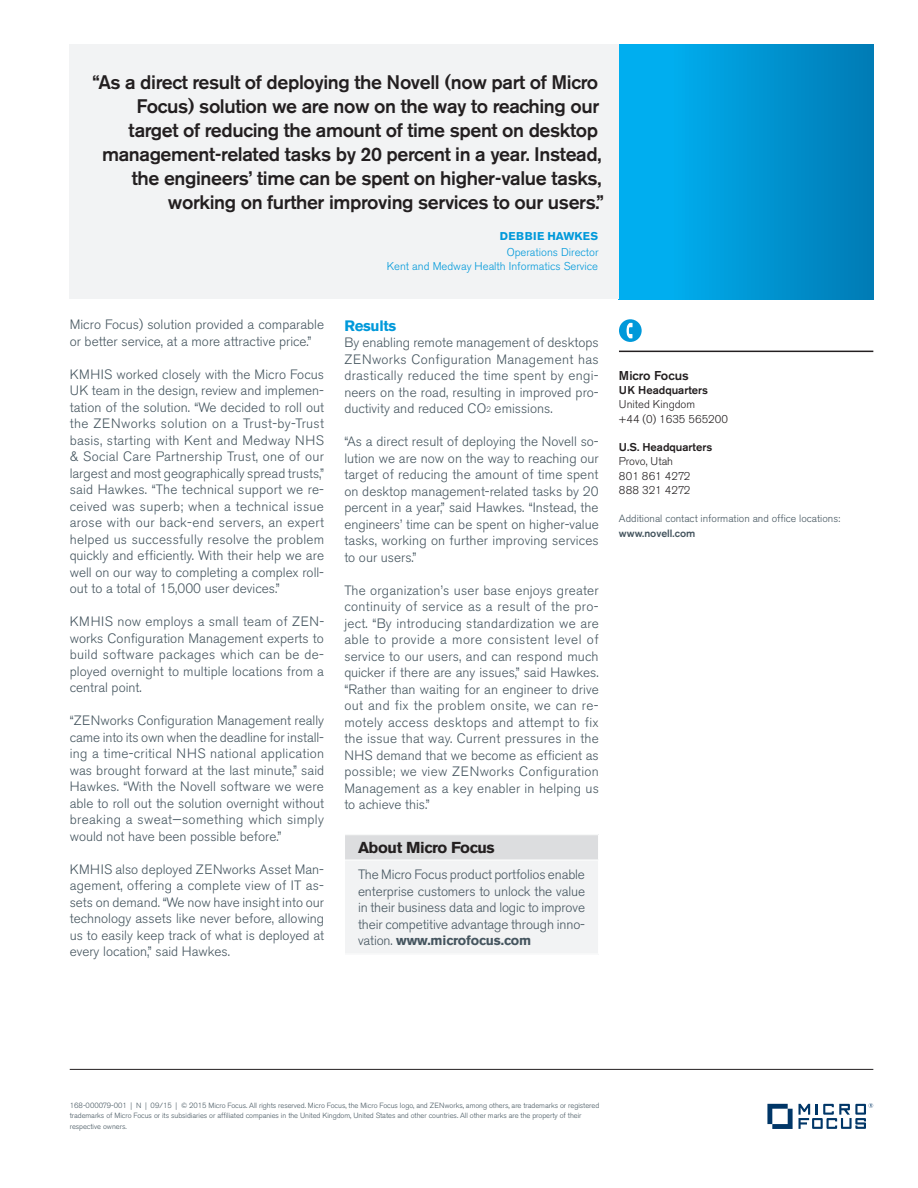
<style>
.page{position:relative;width:918px;height:1188px;background:#fff}
.page>*{position:absolute;margin:0;border:0;box-sizing:border-box;transform-origin:0 0}
.Black_quote_text__pg{font:500 19.5px/24px "Akzidenz Grotesk BE";letter-spacing:-.02em;color:#231f20;text-align:right}
.t1{font:700 15.75px "Akzidenz Grotesk BE";letter-spacing:-.02em;color:#231f20}
.Blue_body_text_heads{font:700 15px "Akzidenz Grotesk BE";letter-spacing:-.02em;color:#0099da}
.Grey_body_text{font:300 13.5px/16.5px "Akzidenz Grotesk BE";color:#45555f;text-align:justify}
.caption_7_9_5_bold{font:500 12.75px "Akzidenz Grotesk BE";color:#231f20}
.caption_7_9_5{font:300 11.25px "Akzidenz Grotesk BE";color:#231f20}
.Quote_attribution_Na{font:300 11.25px/14.2px "Akzidenz Grotesk BE";color:#0099da;text-align:right}
.caption_7_9_5-2{font:500 11.25px "Akzidenz Grotesk BE";color:#231f20}
.Quote_attribution_Na-2{font:700 11.25px "Akzidenz Grotesk BE";letter-spacing:.04em;color:#0099da}
.caption_7_9_5-3{font:300 10.5px/14.2px "Akzidenz Grotesk BE";color:#45555f}
.Legal_text__bottom_o{font:300 7.5px/10.5px "Akzidenz Grotesk BE";letter-spacing:-.005em;color:#45555f}
.s1{font-size:7.8px}
.s2{font-weight:700}
.s3{font-weight:500}
</style>
<div class="page">
<hr style="left:619px;top:351px;width:254px;height:1px;background:#231f20">
<div style="left:619px;top:319px;width:23px;height:23px;background:#0099da;border-radius:50%"></div>
<svg style="left:627px;top:323px;width:6px;height:15px"></svg>
<div style="left:345px;top:835px;width:254px;height:25px;background:#dcdddf"></div>
<div style="left:345px;top:860px;width:254px;height:94px;background:#f2f3f4"></div>
<svg style="left:598px;top:835px;width:1px;height:25px"></svg>
<hr style="left:344px;top:860px;width:255px;height:1px;background:#fff">
<hr style="left:598px;top:860px;width:1px;height:94px;background:#fff">
<div style="left:619px;top:45px;width:254px;height:254px;background:linear-gradient(to right,#00b6f8,#007cb6)"></div>
<div style="left:70px;top:45px;width:549px;height:254px;background:#f2f3f4"></div>
<hr style="left:70px;top:1069px;width:803px;height:1px;background:#231f20">
<svg style="left:767px;top:1104px;width:26px;height:25px"></svg>
<svg style="left:799px;top:1103px;width:74px;height:26px"></svg>
<p class="Black_quote_text__pg" style="left:93px;top:70px;width:513px">“As a direct result of deploying the Novell (now part of Micro Focus) solution we are now on the way to reaching our target of reducing the amount of time spent on desktop management-related tasks by 20 percent in a year. Instead, the engineers’ time can be spent on higher-value tasks, working on further improving services to our users.”</p>
<p class="Quote_attribution_Na-2" style="left:500px;top:229px;width:100px">DEBBIE HAWKES</p>
<p class="Quote_attribution_Na" style="left:387px;top:245px;width:213px">Operations Director<br>Kent and Medway Health Informatics Service</p>
<p class="Grey_body_text" style="left:70px;top:317px;width:256px">Micro Focus) solution provided a comparable or better service, at a more attractive price.”</p>
<p class="Grey_body_text" style="left:70px;top:366px;width:256px">KMHIS worked closely with the Micro Focus UK team in the design, review and implemen&shy;tation of the solution. “We decided to roll out the ZENworks solution on a Trust-by-Trust basis, starting with Kent and Medway NHS &amp; Social Care Partnership Trust, one of our largest and most geographically spread trusts,” said Hawkes. “The technical support we re&shy;ceived was superb; when a technical issue arose with our back-end servers, an expert helped us successfully resolve the problem quickly and efficiently. With their help we are well on our way to completing a complex roll&shy;out to a total of 15,000 user devices.”</p>
<p class="Grey_body_text" style="left:70px;top:614px;width:256px">KMHIS now employs a small team of ZEN&shy;works Configuration Management experts to build software packages which can be de&shy;ployed overnight to multiple locations from a central point.</p>
<p class="Grey_body_text" style="left:70px;top:713px;width:256px">“ZENworks Configuration Management really came into its own when the deadline for install&shy;ing a time-critical NHS national application was brought forward at the last minute,” said Hawkes. “With the Novell software we were able to roll out the solution overnight without breaking a sweat—something which simply would not have been possible before.”</p>
<p class="Grey_body_text" style="left:70px;top:861px;width:256px">KMHIS also deployed ZENworks Asset Man&shy;agement, offering a complete view of IT as&shy;sets on demand. “We now have insight into our technology assets like never before, allowing us to easily keep track of what is deployed at every location,” said Hawkes.</p>
<p class="Blue_body_text_heads" style="left:344px;top:317px;width:53px">Results</p>
<p class="Grey_body_text" style="left:344px;top:334px;width:256px">By enabling remote management of desktops ZENworks Configuration Management has drastically reduced the time spent by engi&shy;neers on the road, resulting in improved pro&shy;ductivity and reduced CO<span class="s1">2</span> emissions.</p>
<p class="Grey_body_text" style="left:344px;top:433px;width:256px">“As a direct result of deploying the Novell so&shy;lution we are now on the way to reaching our target of reducing the amount of time spent on desktop management-related tasks by 20 percent in a year,” said Hawkes. “Instead, the engineers’ time can be spent on higher-value tasks, working on further improving services to our users.”</p>
<p class="Grey_body_text" style="left:344px;top:582px;width:256px">The organization’s user base enjoys greater continuity of service as a result of the pro&shy;ject. “By introducing standardization we are able to provide a more consistent level of service to our users, and can respond much quicker if there are any issues,” said Hawkes. “Rather than waiting for an engineer to drive out and fix the problem onsite, we can re&shy;motely access desktops and attempt to fix the issue that way. Current pressures in the NHS demand that we become as efficient as possible; we view ZENworks Configuration Management as a key enabler in helping us to achieve this.”</p>
<p class="t1" style="left:358px;top:839px;width:138px">About Micro Focus</p>
<p class="Grey_body_text" style="left:358px;top:866px;width:229px">The Micro Focus product portfolios enable enterprise customers to unlock the value in their business data and logic to improve their competitive advantage through inno&shy;vation. <span class="s2">www.microfocus.com</span></p>
<p class="caption_7_9_5_bold" style="left:619px;top:368px;width:71px">Micro Focus</p>
<p class="caption_7_9_5-2" style="left:619px;top:383px;width:91px">UK Headquarters</p>
<p class="caption_7_9_5" style="left:619px;top:398px;width:78px">United Kingdom</p>
<p class="caption_7_9_5" style="left:619px;top:412px;width:110px">+44 (0) 1635 565200</p>
<p class="caption_7_9_5-2" style="left:619px;top:440px;width:95px">U.S. Headquarters</p>
<p class="caption_7_9_5" style="left:619px;top:455px;width:56px">Provo, Utah</p>
<p class="caption_7_9_5" style="left:619px;top:469px;width:73px">801 861 4272</p>
<p class="caption_7_9_5" style="left:619px;top:484px;width:73px">888 321 4272</p>
<p class="caption_7_9_5-3" style="left:619px;top:512px;width:223px">Additional contact information and office locations: <span class="s3">www.novell.com</span></p>
<p class="Legal_text__bottom_o" style="left:70px;top:1100px;width:531px">168-000079-001 | N | 09/15 | © 2015 Micro Focus. All rights reserved. Micro Focus, the Micro Focus logo, and ZENworks, among others, are trademarks or registered trademarks of Micro Focus or its subsidiaries or affiliated companies in the United Kingdom, United States and other countries. All other marks are the property of their respective owners.</p>
</div>
